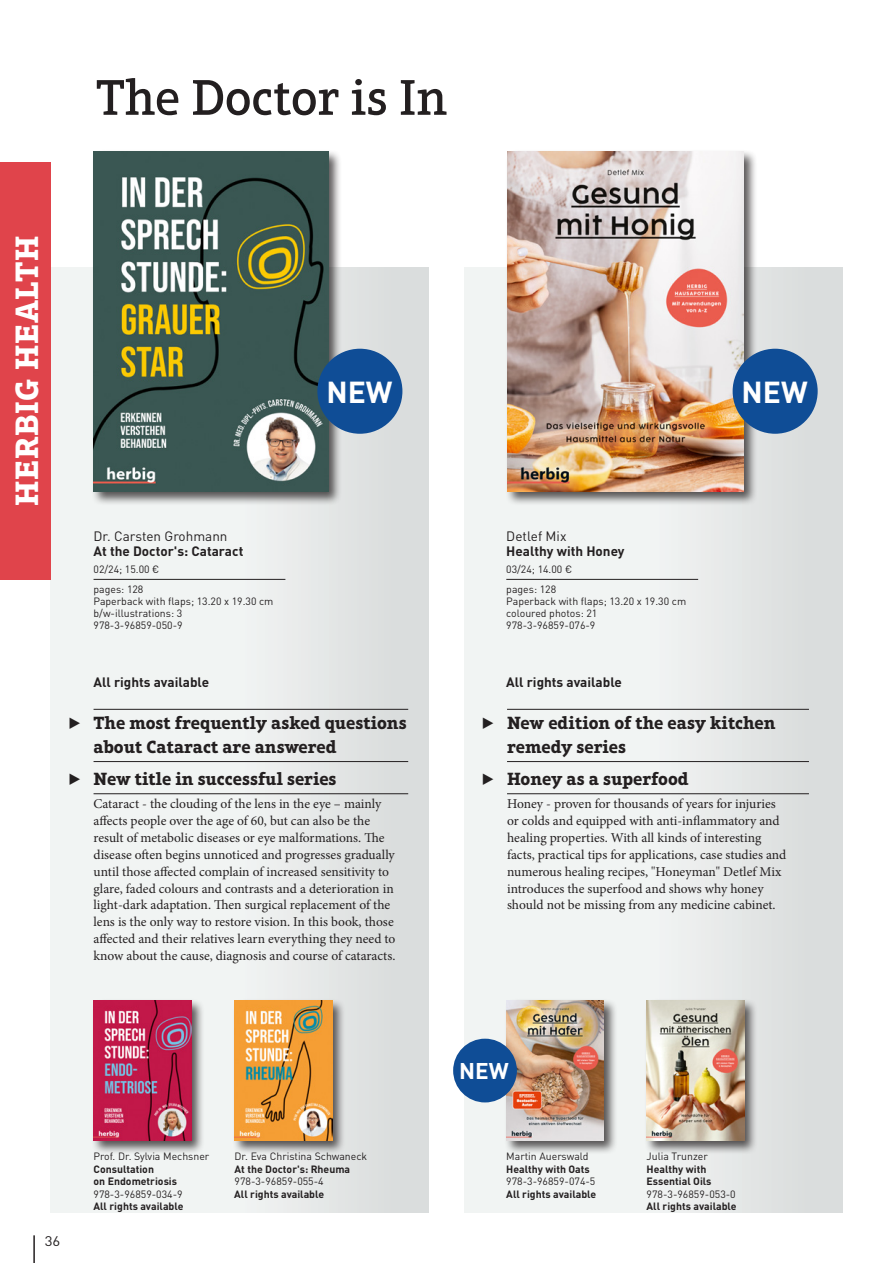
<style>
.page{position:relative;width:893px;height:1263px;background:#fff}
.page>*{position:absolute;margin:0;border:0;box-sizing:border-box;transform-origin:0 0}
.t1{font:500 51px "Aptifer Slab LT Pro";letter-spacing:-.01em;color:#231f20}
.Kategorie{font:700 33px "Aptifer Slab LT Pro";letter-spacing:.025em;color:#fff}
.t2{font:700 30px "DINOT";color:#fff}
.t3{font:700 22.5px "DINOT";color:#fff}
.t4{font:700 18px/23.7px "Aptifer Slab LT Pro";color:#231f20}
.t5{font:13.8px "DINOT";color:#231f20;scale:1.09 1}
.Fließtext{font:13.5px/16.8px "Minion Pro";color:#231f20}
.Titel{font:700 13.5px "DINOT";color:#231f20}
.All_rights_available{font:700 13.5px "DINOT";color:#231f20}
.Autor_1{font:13.5px "DINOT";color:#231f20}
.ISBN{font:10.5px "DINOT";color:#231f20}
.Titel_klein{font:700 10.5px/12.6px "DINOT";color:#231f20}
.Autor_1-2{font:10.5px "DINOT";color:#231f20}
.All_rights_available-2{font:700 10.5px "DINOT";color:#231f20}
.Format{font:10.5px "DINOT";color:#231f20}
.Preis_D{font:10.5px "DINOT";color:#231f20}
.SW-Illus{font:10.5px "DINOT";color:#231f20}
.Umfang{font:10.5px "DINOT";color:#231f20}
.Farbfotos{font:10.5px "DINOT";color:#231f20}
</style>
<div class="page">
<div style="left:51px;top:268px;width:378px;height:944px;background:linear-gradient(to right,#f7faf9,#dddfdf)"></div>
<div style="left:464px;top:268px;width:378px;height:944px;background:linear-gradient(to right,#f7faf9,#dddfdf)"></div>
<hr style="left:33px;top:1235px;width:2px;height:28px;background:#231f20">
<hr style="left:94px;top:709px;width:314px;height:1px;background:#231f20">
<hr style="left:94px;top:761px;width:314px;height:1px;background:#231f20">
<hr style="left:94px;top:793px;width:314px;height:1px;background:#231f20">
<hr style="left:507px;top:709px;width:302px;height:1px;background:#231f20">
<hr style="left:507px;top:761px;width:302px;height:1px;background:#231f20">
<hr style="left:507px;top:793px;width:302px;height:1px;background:#231f20">
<div style="left:91px;top:149px;width:251px;height:357px;background:#231f20;opacity:.75"></div>
<img style="left:94px;top:152px;width:234px;height:340px">
<hr style="left:94px;top:579px;width:191px;height:1px;background:#231f20">
<hr style="left:506px;top:579px;width:192px;height:1px;background:#231f20">
<div style="left:505px;top:149px;width:252px;height:357px;background:#231f20;opacity:.75"></div>
<img style="left:507px;top:152px;width:236px;height:340px">
<div style="left:91px;top:998px;width:114px;height:157px;background:#231f20;opacity:.75"></div>
<img style="left:94px;top:1000px;width:97px;height:141px">
<div style="left:232px;top:998px;width:114px;height:157px;background:#231f20;opacity:.75"></div>
<img style="left:235px;top:1000px;width:97px;height:141px">
<div style="left:644px;top:998px;width:114px;height:157px;background:#231f20;opacity:.75"></div>
<img style="left:647px;top:1000px;width:97px;height:141px">
<div style="left:504px;top:998px;width:114px;height:157px;background:#231f20;opacity:.75"></div>
<img style="left:506px;top:1000px;width:98px;height:141px">
<div style="left:317px;top:349px;width:85px;height:85px;background:#0f4d96;border-radius:50%"></div>
<div style="left:733px;top:349px;width:85px;height:85px;background:#0f4d96;border-radius:50%"></div>
<div style="left:453px;top:1039px;width:64px;height:63px;background:#0f4d96;border-radius:50%"></div>
<div style="left:0;top:162px;width:51px;height:417px;background:#e0444b"></div>
<p class="t1" style="left:96px;top:68px;width:354px">The Doctor is In</p>
<p class="Kategorie" style="left:7px;top:506px;width:272px;rotate:-90deg">HERBIG HEALTH</p>
<p class="t2" style="left:326px;top:372px;width:68px">NEW</p>
<p class="t2" style="left:742px;top:372px;width:68px">NEW</p>
<p class="Autor_1" style="left:94px;top:528px;width:135px">Dr. Carsten Grohmann</p>
<p class="Autor_1" style="left:506px;top:528px;width:62px">Detlef Mix</p>
<p class="Titel" style="left:94px;top:542px;width:151px">At the Doctor's: Cataract</p>
<p class="Titel" style="left:506px;top:542px;width:120px">Healthy with Honey</p>
<p class="Preis_D" style="left:94px;top:562px;width:67px">02/24; 15.00 €</p>
<p class="Umfang" style="left:94px;top:583px;width:51px">pages: 128</p>
<p class="Format" style="left:94px;top:595px;width:181px">Paperback with flaps; 13.20 x 19.30 cm</p>
<p class="SW-Illus" style="left:94px;top:607px;width:90px">b/w-illustrations: 3</p>
<p class="ISBN" style="left:94px;top:619px;width:91px">978-3-96859-050-9</p>
<p class="Preis_D" style="left:506px;top:562px;width:67px">03/24; 14.00 €</p>
<p class="Umfang" style="left:506px;top:583px;width:51px">pages: 128</p>
<p class="Format" style="left:506px;top:595px;width:181px">Paperback with flaps; 13.20 x 19.30 cm</p>
<p class="Farbfotos" style="left:506px;top:607px;width:93px">coloured photos: 21</p>
<p class="ISBN" style="left:506px;top:619px;width:91px">978-3-96859-076-9</p>
<p class="All_rights_available" style="left:94px;top:674px;width:117px">All rights available</p>
<p class="All_rights_available" style="left:506px;top:674px;width:117px">All rights available</p>
<p class="t4" style="left:94px;top:711px;width:315px;text-indent:-26px">▶ The most frequently asked questions about Cataract are answered</p>
<p class="t4" style="left:68px;top:767px;width:270px">▶ New title in successful series</p>
<p class="Fließtext" style="left:94px;top:796px;width:303px">Cataract - the clouding of the lens in the eye – mainly affects people over the age of 60, but can also be the result of metabolic diseases or eye malformations. The disease often begins unnoticed and progresses gradually until those affected complain of increased sensitivity to glare, faded colours and contrasts and a deterioration in light-dark adaptation. Then surgical replacement of the lens is the only way to restore vision. In this book, those affected and their relatives learn everything they need to know about the cause, diagnosis and course of cataracts.</p>
<p class="t4" style="left:507px;top:711px;width:270px;text-indent:-26px">▶ New edition of the easy kitchen remedy series</p>
<p class="t4" style="left:481px;top:767px;width:209px">▶ Honey as a superfood</p>
<p class="Fließtext" style="left:507px;top:796px;width:281px">Honey - proven for thousands of years for injuries or colds and equipped with anti-inflammatory and healing properties. With all kinds of interesting facts, practical tips for applications, case studies and numerous healing recipes, "Honeyman" Detlef Mix introduces the superfood and shows why honey should not be missing from any medicine cabinet.</p>
<p class="t5" style="left:45px;top:1232px;width:16px">36</p>
<p class="Autor_1-2" style="left:94px;top:1149px;width:117px">Prof. Dr. Sylvia Mechsner</p>
<p class="Titel_klein" style="left:94px;top:1162px;width:85px">Consultation<br>on Endometriosis</p>
<p class="ISBN" style="left:94px;top:1187px;width:91px">978-3-96859-034-9</p>
<p class="All_rights_available-2" style="left:94px;top:1199px;width:91px">All rights available</p>
<p class="Autor_1-2" style="left:235px;top:1150px;width:134px">Dr. Eva Christina Schwaneck</p>
<p class="Titel_klein" style="left:235px;top:1162px;width:117px">At the Doctor's: Rheuma</p>
<p class="ISBN" style="left:235px;top:1175px;width:91px">978-3-96859-055-4</p>
<p class="All_rights_available-2" style="left:234px;top:1187px;width:91px">All rights available</p>
<p class="t3" style="left:459px;top:1056px;width:51px">NEW</p>
<p class="Autor_1-2" style="left:506px;top:1150px;width:84px">Martin Auerswald</p>
<p class="ISBN" style="left:506px;top:1175px;width:91px">978-3-96859-074-5</p>
<p class="Titel_klein" style="left:506px;top:1162px;width:85px">Healthy with Oats</p>
<p class="All_rights_available-2" style="left:506px;top:1187px;width:91px">All rights available</p>
<p class="Autor_1-2" style="left:647px;top:1150px;width:63px">Julia Trunzer</p>
<p class="ISBN" style="left:647px;top:1187px;width:91px">978-3-96859-053-0</p>
<p class="Titel_klein" style="left:647px;top:1162px;width:66px">Healthy with<br>Essential Oils</p>
<p class="All_rights_available-2" style="left:647px;top:1199px;width:91px">All rights available</p>
</div>
